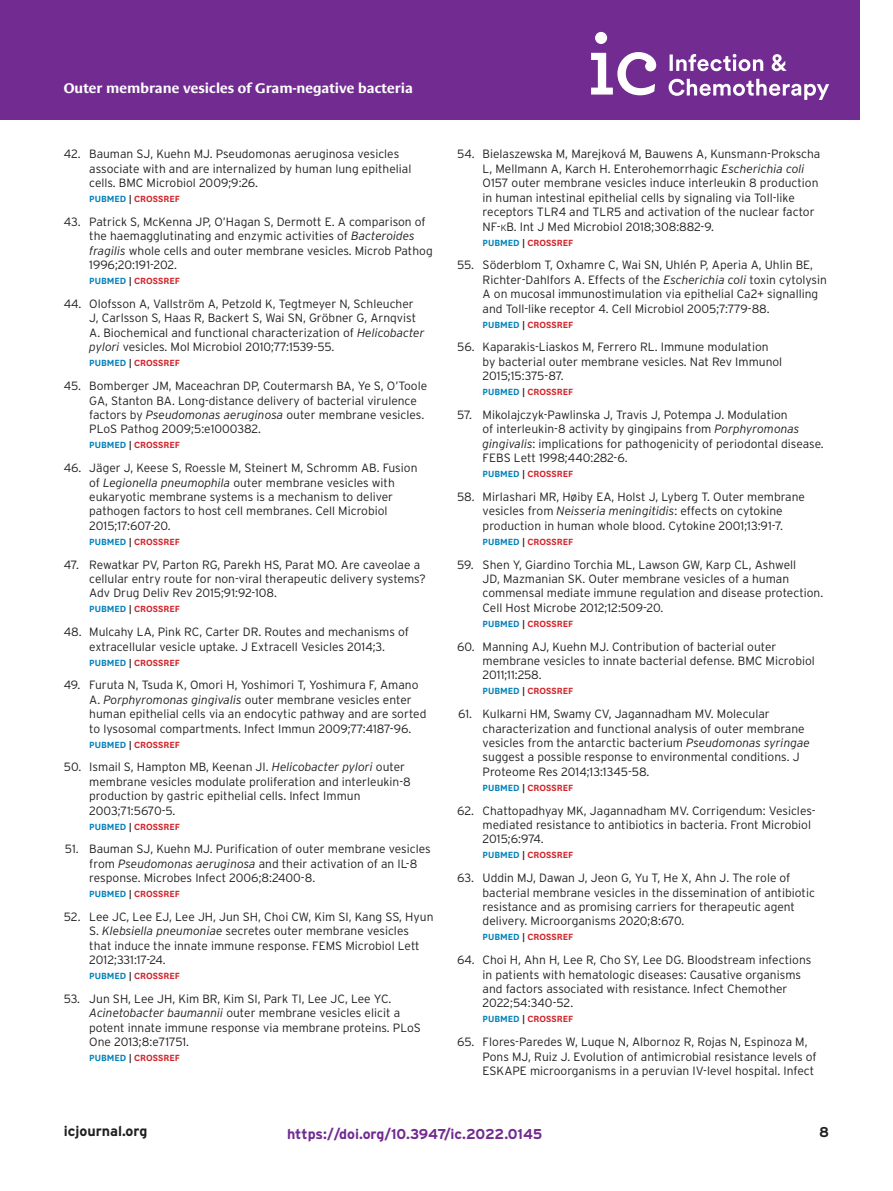
<style>
.page{position:relative;width:893px;height:1191px;background:#fff}
.page>*{position:absolute;margin:0;border:0;box-sizing:border-box;transform-origin:0 0}
.t1{font:700 14.25px "Le Monde Sans Std";color:#fff}
.t2{font:700 14.25px "Interstate";letter-spacing:-.01em;color:#722b91}
.t3{font:700 14.25px "Interstate";color:#231f20}
.ref{font:300 12px/14.4px "Interstate";color:#231f20}
.ref-pubid{font:600 10.5px "National";color:#d1232a}
.s1{color:#0080b9}
.s2{color:#231f20}
.s3{font-style:italic}
.s4{font-family:"Noto Sans"}
</style>
<div class="page">
<div style="left:0;top:0;width:860px;height:120px;background:#722b91"></div>
<svg style="left:591px;top:32px;width:65px;height:63px"></svg>
<svg style="left:669px;top:79px;width:160px;height:21px"></svg>
<svg style="left:670px;top:54px;width:117px;height:17px"></svg>
<p class="t1" style="left:64px;top:80px;width:351px">Outer membrane vesicles of Gram-negative bacteria</p>
<p class="ref" style="left:89px;top:147px;width:324px;text-indent:-25px">42. Bauman SJ, Kuehn MJ. Pseudomonas aeruginosa vesicles associate with and are internalized by human lung epithelial cells. BMC Microbiol 2009;9:26.</p>
<p class="ref-pubid" style="left:89px;top:192px;width:92px"><span class="s1">PUBMED</span> <span class="s2">|</span> CROSSREF</p>
<p class="ref" style="left:89px;top:214px;width:345px;text-indent:-25px">43. Patrick S, McKenna JP, O’Hagan S, Dermott E. A comparison of the haemagglutinating and enzymic activities of <span class="s3">Bacteroides fragilis</span> whole cells and outer membrane vesicles. Microb Pathog 1996;20:191-202.</p>
<p class="ref-pubid" style="left:89px;top:274px;width:92px"><span class="s1">PUBMED</span> <span class="s2">|</span> CROSSREF</p>
<p class="ref" style="left:89px;top:296px;width:337px;text-indent:-25px">44. Olofsson A, Vallström A, Petzold K, Tegtmeyer N, Schleucher J, Carlsson S, Haas R, Backert S, Wai SN, Gröbner G, Arnqvist A. Biochemical and functional characterization of <span class="s3">Helicobacter pylori</span> vesicles. Mol Microbiol 2010;77:1539-55.</p>
<p class="ref-pubid" style="left:89px;top:356px;width:92px"><span class="s1">PUBMED</span> <span class="s2">|</span> CROSSREF</p>
<p class="ref" style="left:89px;top:378px;width:339px;text-indent:-25px">45. Bomberger JM, Maceachran DP, Coutermarsh BA, Ye S, O’Toole GA, Stanton BA. Long-distance delivery of bacterial virulence factors by <span class="s3">Pseudomonas aeruginosa</span> outer membrane vesicles.<br>PLoS Pathog 2009;5:e1000382.</p>
<p class="ref-pubid" style="left:89px;top:438px;width:92px"><span class="s1">PUBMED</span> <span class="s2">|</span> CROSSREF</p>
<p class="ref" style="left:89px;top:460px;width:330px;text-indent:-25px">46. Jäger J, Keese S, Roessle M, Steinert M, Schromm AB. Fusion of <span class="s3">Legionella pneumophila</span> outer membrane vesicles with eukaryotic membrane systems is a mechanism to deliver pathogen factors to host cell membranes. Cell Microbiol 2015;17:607-20.</p>
<p class="ref-pubid" style="left:89px;top:534px;width:92px"><span class="s1">PUBMED</span> <span class="s2">|</span> CROSSREF</p>
<p class="ref" style="left:89px;top:557px;width:338px;text-indent:-25px">47. Rewatkar PV, Parton RG, Parekh HS, Parat MO. Are caveolae a cellular entry route for non-viral therapeutic delivery systems?<br>Adv Drug Deliv Rev 2015;91:92-108.</p>
<p class="ref-pubid" style="left:89px;top:602px;width:92px"><span class="s1">PUBMED</span> <span class="s2">|</span> CROSSREF</p>
<p class="ref" style="left:64px;top:624px;width:347px;text-align:center">48. Mulcahy LA, Pink RC, Carter DR. Routes and mechanisms of extracellular vesicle uptake. J Extracell Vesicles 2014;3.</p>
<p class="ref-pubid" style="left:89px;top:655px;width:92px"><span class="s1">PUBMED</span> <span class="s2">|</span> CROSSREF</p>
<p class="ref" style="left:89px;top:678px;width:339px;text-indent:-25px">49. Furuta N, Tsuda K, Omori H, Yoshimori T, Yoshimura F, Amano A. <span class="s3">Porphyromonas gingivalis</span> outer membrane vesicles enter human epithelial cells via an endocytic pathway and are sorted to lysosomal compartments. Infect Immun 2009;77:4187-96.</p>
<p class="ref-pubid" style="left:89px;top:737px;width:92px"><span class="s1">PUBMED</span> <span class="s2">|</span> CROSSREF</p>
<p class="ref" style="left:89px;top:760px;width:323px;text-indent:-25px">50. Ismail S, Hampton MB, Keenan JI. <span class="s3">Helicobacter pylori</span> outer membrane vesicles modulate proliferation and interleukin-8 production by gastric epithelial cells. Infect Immun 2003;71:5670-5.</p>
<p class="ref-pubid" style="left:89px;top:819px;width:92px"><span class="s1">PUBMED</span> <span class="s2">|</span> CROSSREF</p>
<p class="ref" style="left:89px;top:841px;width:343px;text-indent:-24px">51. Bauman SJ, Kuehn MJ. Purification of outer membrane vesicles from <span class="s3">Pseudomonas aeruginosa</span> and their activation of an IL-8 response. Microbes Infect 2006;8:2400-8.</p>
<p class="ref-pubid" style="left:89px;top:886px;width:92px"><span class="s1">PUBMED</span> <span class="s2">|</span> CROSSREF</p>
<p class="ref" style="left:89px;top:909px;width:346px;text-indent:-25px">52. Lee JC, Lee EJ, Lee JH, Jun SH, Choi CW, Kim SI, Kang SS, Hyun S. <span class="s3">Klebsiella pneumoniae</span> secretes outer membrane vesicles that induce the innate immune response. FEMS Microbiol Lett 2012;331:17-24.</p>
<p class="ref-pubid" style="left:89px;top:968px;width:92px"><span class="s1">PUBMED</span> <span class="s2">|</span> CROSSREF</p>
<p class="ref" style="left:89px;top:991px;width:333px;text-indent:-25px">53. Jun SH, Lee JH, Kim BR, Kim SI, Park TI, Lee JC, Lee YC.<br><span class="s3">Acinetobacter baumannii</span> outer membrane vesicles elicit a potent innate immune response via membrane proteins. PLoS One 2013;8:e71751.</p>
<p class="ref-pubid" style="left:89px;top:1050px;width:92px"><span class="s1">PUBMED</span> <span class="s2">|</span> CROSSREF</p>
<p class="ref" style="left:483px;top:147px;width:339px;text-indent:-25px">54. Bielaszewska M, Marejková M, Bauwens A, Kunsmann-Prokscha L, Mellmann A, Karch H. Enterohemorrhagic <span class="s3">Escherichia coli </span>O157 outer membrane vesicles induce interleukin 8 production in human intestinal epithelial cells by signaling via Toll-like receptors TLR4 and TLR5 and activation of the nuclear factor NF-<span class="s4">κ</span>B. Int J Med Microbiol 2018;308:882-9.</p>
<p class="ref-pubid" style="left:483px;top:235px;width:92px"><span class="s1">PUBMED</span> <span class="s2">|</span> CROSSREF</p>
<p class="ref" style="left:483px;top:258px;width:346px;text-indent:-25px">55. Söderblom T, Oxhamre C, Wai SN, Uhlén P, Aperia A, Uhlin BE, Richter-Dahlfors A. Effects of the <span class="s3">Escherichia coli</span> toxin cytolysin A on mucosal immunostimulation via epithelial Ca2+ signalling and Toll-like receptor 4. Cell Microbiol 2005;7:779-88.</p>
<p class="ref-pubid" style="left:483px;top:317px;width:92px"><span class="s1">PUBMED</span> <span class="s2">|</span> CROSSREF</p>
<p class="ref" style="left:483px;top:340px;width:301px;text-indent:-25px">56. Kaparakis-Liaskos M, Ferrero RL. Immune modulation by bacterial outer membrane vesicles. Nat Rev Immunol<br>2015;15:375-87.</p>
<p class="ref-pubid" style="left:483px;top:384px;width:92px"><span class="s1">PUBMED</span> <span class="s2">|</span> CROSSREF</p>
<p class="ref" style="left:483px;top:407px;width:343px;text-indent:-25px">57. Mikolajczyk-Pawlinska J, Travis J, Potempa J. Modulation<br>of interleukin-8 activity by gingipains from <span class="s3">Porphyromonas gingivalis</span>: implications for pathogenicity of periodontal disease.<br>FEBS Lett 1998;440:282-6.</p>
<p class="ref-pubid" style="left:483px;top:466px;width:92px"><span class="s1">PUBMED</span> <span class="s2">|</span> CROSSREF</p>
<p class="ref" style="left:457px;top:489px;width:349px;text-align:center">58. Mirlashari MR, Høiby EA, Holst J, Lyberg T. Outer membrane vesicles from <span class="s3">Neisseria meningitidis</span>: effects on cytokine production in human whole blood. Cytokine 2001;13:91-7.</p>
<p class="ref-pubid" style="left:483px;top:534px;width:92px"><span class="s1">PUBMED</span> <span class="s2">|</span> CROSSREF</p>
<p class="ref" style="left:483px;top:557px;width:342px;text-indent:-25px">59. Shen Y, Giardino Torchia ML, Lawson GW, Karp CL, Ashwell<br>JD, Mazmanian SK. Outer membrane vesicles of a human commensal mediate immune regulation and disease protection.<br>Cell Host Microbe 2012;12:509-20.</p>
<p class="ref-pubid" style="left:483px;top:616px;width:92px"><span class="s1">PUBMED</span> <span class="s2">|</span> CROSSREF</p>
<p class="ref" style="left:483px;top:639px;width:334px;text-indent:-25px">60. Manning AJ, Kuehn MJ. Contribution of bacterial outer membrane vesicles to innate bacterial defense. BMC Microbiol<br>2011;11:258.</p>
<p class="ref-pubid" style="left:483px;top:684px;width:92px"><span class="s1">PUBMED</span> <span class="s2">|</span> CROSSREF</p>
<p class="ref" style="left:483px;top:706px;width:329px;text-indent:-24px">61. Kulkarni HM, Swamy CV, Jagannadham MV. Molecular characterization and functional analysis of outer membrane vesicles from the antarctic bacterium <span class="s3">Pseudomonas syringae </span>suggest a possible response to environmental conditions. J Proteome Res 2014;13:1345-58.</p>
<p class="ref-pubid" style="left:483px;top:780px;width:92px"><span class="s1">PUBMED</span> <span class="s2">|</span> CROSSREF</p>
<p class="ref" style="left:483px;top:803px;width:334px;text-indent:-25px">62. Chattopadhyay MK, Jagannadham MV. Corrigendum: Vesicles&shy;mediated resistance to antibiotics in bacteria. Front Microbiol<br>2015;6:974.</p>
<p class="ref-pubid" style="left:483px;top:848px;width:92px"><span class="s1">PUBMED</span> <span class="s2">|</span> CROSSREF</p>
<p class="ref" style="left:483px;top:870px;width:334px;text-indent:-25px">63. Uddin MJ, Dawan J, Jeon G, Yu T, He X, Ahn J. The role of bacterial membrane vesicles in the dissemination of antibiotic resistance and as promising carriers for therapeutic agent delivery. Microorganisms 2020;8:670.</p>
<p class="ref-pubid" style="left:483px;top:930px;width:92px"><span class="s1">PUBMED</span> <span class="s2">|</span> CROSSREF</p>
<p class="ref" style="left:483px;top:952px;width:330px;text-indent:-25px">64. Choi H, Ahn H, Lee R, Cho SY, Lee DG. Bloodstream infections in patients with hematologic diseases: Causative organisms and factors associated with resistance. Infect Chemother 2022;54:340-52.</p>
<p class="ref-pubid" style="left:483px;top:1012px;width:92px"><span class="s1">PUBMED</span> <span class="s2">|</span> CROSSREF</p>
<p class="ref" style="left:483px;top:1034px;width:336px;text-indent:-25px">65. Flores-Paredes W, Luque N, Albornoz R, Rojas N, Espinoza M,<br>Pons MJ, Ruiz J. Evolution of antimicrobial resistance levels of<br>ESKAPE microorganisms in a peruvian IV-level hospital. Infect</p>
<p class="t3" style="left:64px;top:1123px;width:85px">icjournal.org</p>
<p class="t3" style="left:819px;top:1124px;width:12px">8</p>
<p class="t2" style="left:287px;top:1125px;width:257px">https://doi.org/10.3947/ic.2022.0145</p>
</div>
